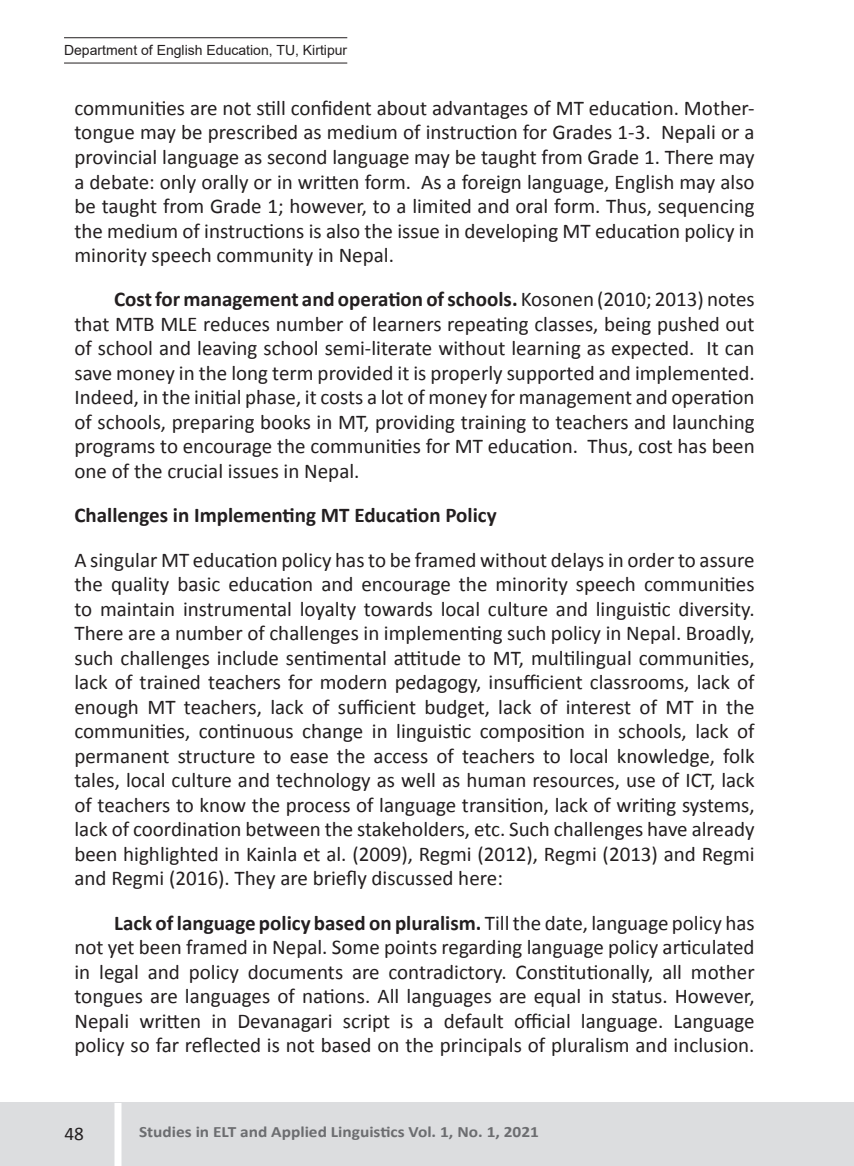
<style>
.page{position:relative;width:854px;height:1166px;background:#fff}
.page>*{position:absolute;margin:0;border:0;box-sizing:border-box;transform-origin:0 0}
.Sub_Heading{font:21px/24.5px "Calibri";color:#231f20;text-align:justify}
.Sub_Heading-2{font:700 21px "Calibri";color:#231f20}
.t1{font:19.25px "Calibri";color:#231f20}
.t2{font:700 15.75px "Calibri";color:#6c6d70;scale:1.1 1}
.t3{font:14px "Arial";color:#231f20}
.s1{font-weight:700}
</style>
<div class="page">
<div style="left:0;top:1103px;width:853px;height:63px;background:#dcdddf"></div>
<div style="left:114px;top:1103px;width:7px;height:63px;background:#fff"></div>
<hr style="left:64px;top:63px;width:283px;height:1px;background:#231f20">
<hr style="left:64px;top:37px;width:283px;height:1px;background:#231f20">
<p class="t3" style="left:64px;top:40px;width:284px">Department of English Education, TU, Kirtipur</p>
<p class="Sub_Heading" style="left:74px;top:96px;width:681px">communities are not still confident about advantages of MT education. Mother&shy;tongue may be prescribed as medium of instruction for Grades 1-3. Nepali or a provincial language as second language may be taught from Grade 1. There may a debate: only orally or in written form. As a foreign language, English may also be taught from Grade 1; however, to a limited and oral form. Thus, sequencing the medium of instructions is also the issue in developing MT education policy in minority speech community in Nepal.</p>
<p class="Sub_Heading" style="left:74px;top:287px;width:681px;text-indent:40px"><span class="s1">Cost for management and operation of schools.</span> Kosonen (2010; 2013) notes that MTB MLE reduces number of learners repeating classes, being pushed out of school and leaving school semi-literate without learning as expected. It can save money in the long term provided it is properly supported and implemented.<br>Indeed, in the initial phase, it costs a lot of money for management and operation of schools, preparing books in MT, providing training to teachers and launching programs to encourage the communities for MT education. Thus, cost has been one of the crucial issues in Nepal.</p>
<p class="Sub_Heading-2" style="left:74px;top:502px;width:423px">Challenges in Implementing MT Education Policy</p>
<p class="Sub_Heading" style="left:74px;top:547px;width:681px">A singular MT education policy has to be framed without delays in order to assure the quality basic education and encourage the minority speech communities to maintain instrumental loyalty towards local culture and linguistic diversity.<br>There are a number of challenges in implementing such policy in Nepal. Broadly, such challenges include sentimental attitude to MT, multilingual communities, lack of trained teachers for modern pedagogy, insufficient classrooms, lack of enough MT teachers, lack of sufficient budget, lack of interest of MT in the communities, continuous change in linguistic composition in schools, lack of permanent structure to ease the access of teachers to local knowledge, folk tales, local culture and technology as well as human resources, use of ICT, lack of teachers to know the process of language transition, lack of writing systems, lack of coordination between the stakeholders, etc. Such challenges have already been highlighted in Kainla et al. (2009), Regmi (2012), Regmi (2013) and Regmi and Regmi (2016). They are briefly discussed here:</p>
<p class="Sub_Heading" style="left:74px;top:910px;width:681px;text-indent:40px"><span class="s1">Lack of language policy based on pluralism.</span> Till the date, language policy has not yet been framed in Nepal. Some points regarding language policy articulated in legal and policy documents are contradictory. Constitutionally, all mother tongues are languages of nations. All languages are equal in status. However, Nepali written in Devanagari script is a default official language. Language policy so far reflected is not based on the principals of pluralism and inclusion.</p>
<p class="t1" style="left:64px;top:1121px;width:21px">48</p>
<p class="t2" style="left:139px;top:1121px;width:365px">Studies in ELT and Applied Linguistics Vol. 1, No. 1, 2021</p>
</div>
